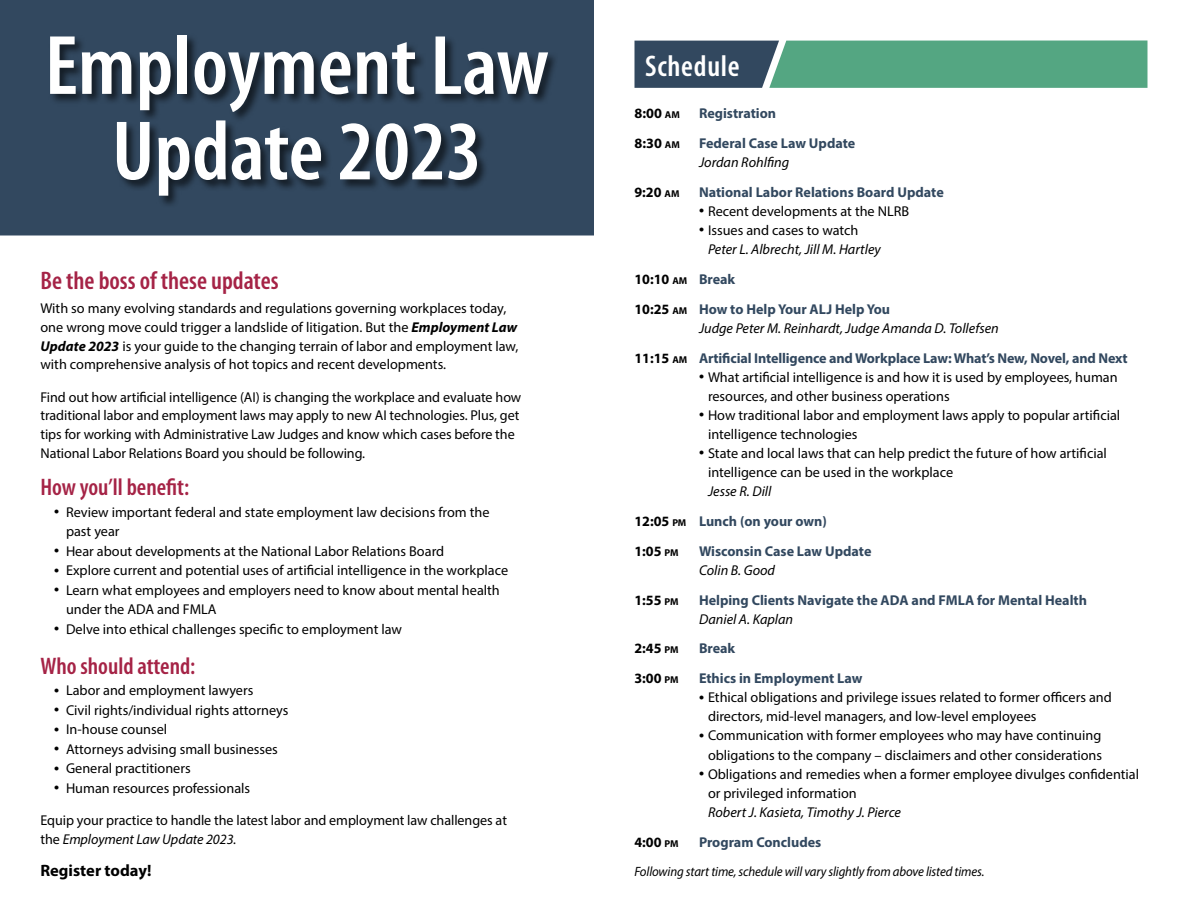
<style>
.page{position:relative;width:1188px;height:918px;background:#fff}
.page>*{position:absolute;margin:0;border:0;box-sizing:border-box;transform-origin:0 0}
.t1{font:600 condensed 85.05px/85.5px "Myriad Pro";color:#fff;text-align:center;scale:1.04 1}
.t2{font:600 condensed 30px "Myriad Pro";letter-spacing:.025em;color:#fff}
.t3{font:600 condensed 25.5px "Myriad Pro";color:#a52346}
.t4{font:600 condensed 24px "Myriad Pro";color:#a52346}
.t5{font:700 16.5px "Myriad Pro";color:#000}
.t6{font:14.25px/18.8px "Myriad Pro";color:#000}
.t7{font:700 14.25px/29.8px "Myriad Pro";color:#32485f}
.t8{font:italic 14.25px/19px "Myriad Pro";color:#000}
.t9{font:700 14.25px "Myriad Pro";color:#000}
.t10{font:italic 13.5px "Myriad Pro";letter-spacing:-.01em;color:#000;scale:.95 1}
.s1{font-weight:700;font-style:italic}
.s2{font-style:italic}
.s3{font-size:10.05px}
.s4{font-style:normal}
.s5{color:#000}
.s6{font-size:10.05px;color:#000}
.s7{font-weight:400;font-style:italic;color:#000}
</style>
<div class="page">
<div style="left:0;top:0;width:594px;height:236px;background:#32485f"></div>
<div style="left:48px;top:34px;width:511px;height:174px;background:#000;opacity:.6"></div>
<svg style="left:635px;top:40px;width:512px;height:48px;background:#508f7c"></svg>
<h1 class="t1" style="left:45px;top:21px;width:486px">Employment Law<br>Update 2023</h1>
<h3 class="t3" style="left:40px;top:265px;width:240px">Be the boss of these updates</h3>
<p class="t6" style="left:40px;top:299px;width:479px">With so many evolving standards and regulations governing workplaces today, one wrong move could trigger a landslide of litigation. But the <span class="s1">Employment Law Update 2023</span> is your guide to the changing terrain of labor and employment law, with comprehensive analysis of hot topics and recent developments.</p>
<p class="t6" style="left:40px;top:387px;width:482px">Find out how artificial intelligence (AI) is changing the workplace and evaluate how traditional labor and employment laws may apply to new AI technologies. Plus, get tips for working with Administrative Law Judges and know which cases before the National Labor Relations Board you should be following.</p>
<h3 class="t4" style="left:40px;top:473px;width:150px">How you’ll benefit:</h3>
<p class="t6" style="left:66px;top:502px;width:425px;line-height:19.5px;text-indent:-12px">● Review important federal and state employment law decisions from the past year</p>
<p class="t6" style="left:54px;top:541px;width:392px">● Hear about developments at the National Labor Relations Board</p>
<p class="t6" style="left:54px;top:561px;width:456px">● Explore current and potential uses of artificial intelligence in the workplace</p>
<p class="t6" style="left:66px;top:580px;width:435px;line-height:19.5px;text-indent:-12px">● Learn what employees and employers need to know about mental health under the ADA and FMLA</p>
<p class="t6" style="left:54px;top:619px;width:350px">● Delve into ethical challenges specific to employment law</p>
<h3 class="t4" style="left:40px;top:651px;width:157px">Who should attend:</h3>
<p class="t6" style="left:54px;top:681px;width:201px">● Labor and employment lawyers</p>
<p class="t6" style="left:54px;top:700px;width:236px">● Civil rights/individual rights attorneys</p>
<p class="t6" style="left:54px;top:720px;width:115px">● In-house counsel</p>
<p class="t6" style="left:54px;top:739px;width:225px">● Attorneys advising small businesses</p>
<p class="t6" style="left:54px;top:759px;width:138px">● General practitioners</p>
<p class="t6" style="left:54px;top:778px;width:198px">● Human resources professionals</p>
<p class="t6" style="left:40px;top:811px;width:468px">Equip your practice to handle the latest labor and employment law challenges at the <span class="s2">Employment Law Update 2023.</span></p>
<p class="t5" style="left:40px;top:860px;width:113px">Register today!</p>
<h2 class="t2" style="left:645px;top:47px;width:96px">Schedule</h2>
<p class="t9" style="left:634px;top:104px;width:47px">8:00 <span class="s3">AM</span></p>
<p class="t7" style="left:699px;top:98px;width:79px">Registration</p>
<p class="t9" style="left:634px;top:134px;width:47px">8:30 <span class="s3">AM</span></p>
<p class="t7" style="left:699px;top:128px;width:158px">Federal Case Law Update</p>
<p class="t8" style="left:699px;top:152px;width:92px">Jordan Rohlfing</p>
<p class="t9" style="left:634px;top:183px;width:47px">9:20 <span class="s3">AM</span></p>
<p class="t7" style="left:699px;top:177px;width:246px">National Labor Relations Board Update</p>
<p class="t6" style="left:699px;top:202px;width:212px">● Recent developments at the NLRB</p>
<p class="t8" style="left:708px;top:220px;width:174px;text-indent:-9px">● <span class="s4">Issues and cases to watch<br></span>Peter L. Albrecht, Jill M. Hartley</p>
<p class="t7" style="left:634px;top:264px;width:257px"><span class="s5">10:10</span> <span class="s6">AM</span> Break<br><span class="s5">10:25</span> <span class="s6">AM</span> How to Help Your ALJ Help You</p>
<p class="t7" style="left:634px;top:313px;width:495px;text-indent:64px"><span class="s7">Judge Peter M. Reinhardt, Judge Amanda D. Tollefsen<br></span><span class="s5">11:15</span> <span class="s6">AM</span> Artificial Intelligence and Workplace Law: What’s New, Novel, and Next</p>
<p class="t6" style="left:708px;top:367px;width:411px;text-indent:-9px">● What artificial intelligence is and how it is used by employees, human resources, and other business operations</p>
<p class="t6" style="left:708px;top:405px;width:414px;text-indent:-9px">● How traditional labor and employment laws apply to popular artificial intelligence technologies</p>
<p class="t6" style="left:708px;top:443px;width:400px;text-indent:-9px">● State and local laws that can help predict the future of how artificial intelligence can be used in the workplace</p>
<p class="t7" style="left:634px;top:476px;width:194px;text-indent:74px"><span class="s7">Jesse R. Dill<br></span><span class="s5">12:05</span> <span class="s6">PM</span> Lunch (on your own)<br><span class="s5">1:05</span> <span class="s6">PM</span></p>
<p class="t7" style="left:699px;top:535px;width:174px">Wisconsin Case Law Update</p>
<p class="t8" style="left:699px;top:560px;width:78px">Colin B. Good</p>
<p class="t9" style="left:634px;top:590px;width:46px">1:55 <span class="s3">PM</span></p>
<p class="t7" style="left:699px;top:584px;width:390px">Helping Clients Navigate the ADA and FMLA for Mental Health</p>
<p class="t8" style="left:699px;top:609px;width:96px">Daniel A. Kaplan</p>
<p class="t9" style="left:634px;top:639px;width:46px">2:45 <span class="s3">PM</span></p>
<p class="t7" style="left:699px;top:633px;width:38px">Break</p>
<p class="t9" style="left:635px;top:669px;width:46px">3:00 <span class="s3">PM</span></p>
<p class="t7" style="left:699px;top:663px;width:165px">Ethics in Employment Law</p>
<p class="t6" style="left:708px;top:688px;width:405px;text-indent:-9px">● Ethical obligations and privilege issues related to former officers and directors, mid-level managers, and low-level employees</p>
<p class="t6" style="left:699px;top:726px;width:405px;text-align:right">● Communication with former employees who may have continuing obligations to the company – disclaimers and other considerations</p>
<p class="t6" style="left:708px;top:764px;width:433px;text-indent:-9px">● Obligations and remedies when a former employee divulges confidential or privileged information</p>
<p class="t8" style="left:708px;top:802px;width:195px">Robert J. Kasieta, Timothy J. Pierce</p>
<p class="t9" style="left:634px;top:832px;width:46px">4:00 <span class="s3">PM</span></p>
<p class="t7" style="left:699px;top:826px;width:124px">Program Concludes</p>
<p class="t10" style="left:634px;top:864px;width:370px">Following start time, schedule will vary slightly from above listed times.</p>
</div>
